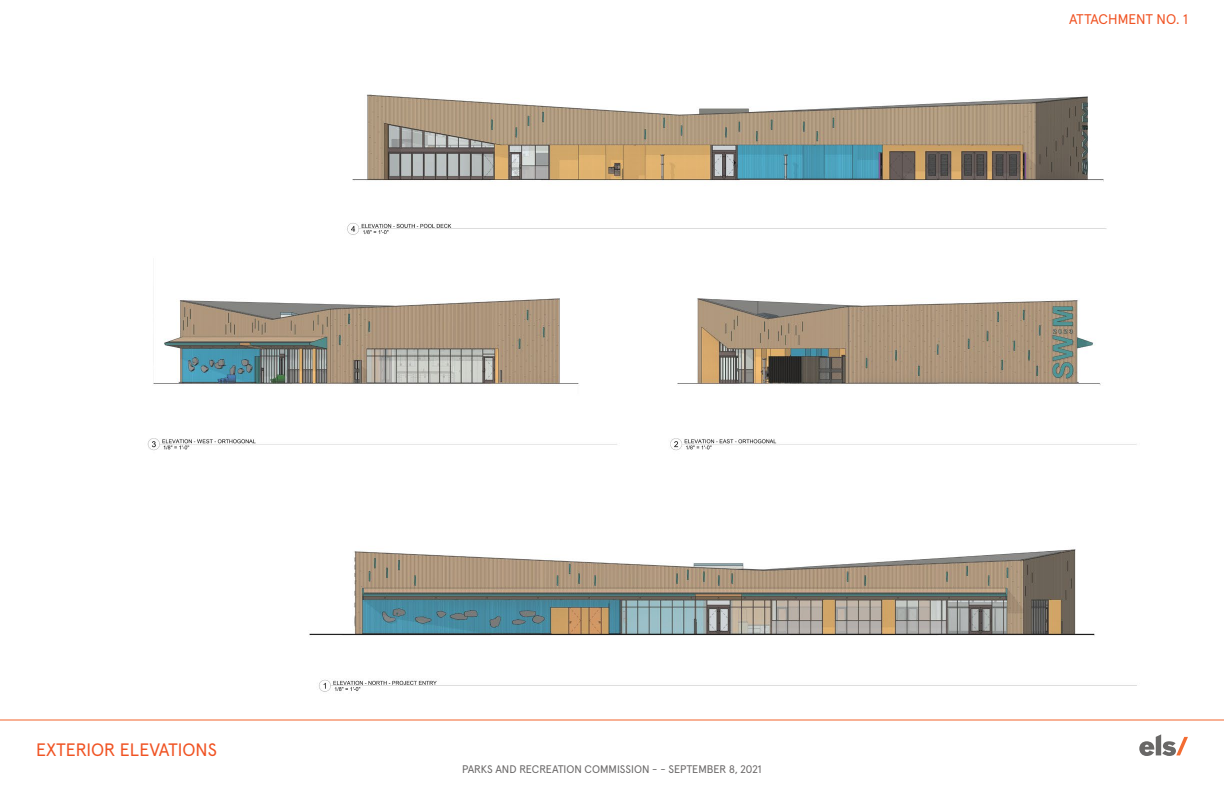
<style>
.page{position:relative;width:1224px;height:792px;background:#fff}
.page>*{position:absolute;margin:0;border:0;box-sizing:border-box;transform-origin:0 0}
.t1{font:18px "Apercu";letter-spacing:-.005em;color:#f05323}
.t2{font:14px "Apercu";letter-spacing:-.005em;color:#f05323}
.t3{font:11px "Apercu";color:#696767}
</style>
<div class="page">
<img style="left:147px;top:94px;width:990px;height:598px">
<hr style="left:0;top:720px;width:1224px;height:1px;background:#f2632a">
<svg style="left:1139px;top:734px;width:49px;height:22px"></svg>
<h1 class="t1" style="left:36px;top:736px;width:182px">EXTERIOR ELEVATIONS</h1>
<p class="t3" style="left:462px;top:760px;width:301px">PARKS AND RECREATION COMMISSION - - SEPTEMBER 8, 2021</p>
<p class="t2" style="left:1069px;top:8px;width:120px">ATTACHMENT NO. 1</p>
</div>
